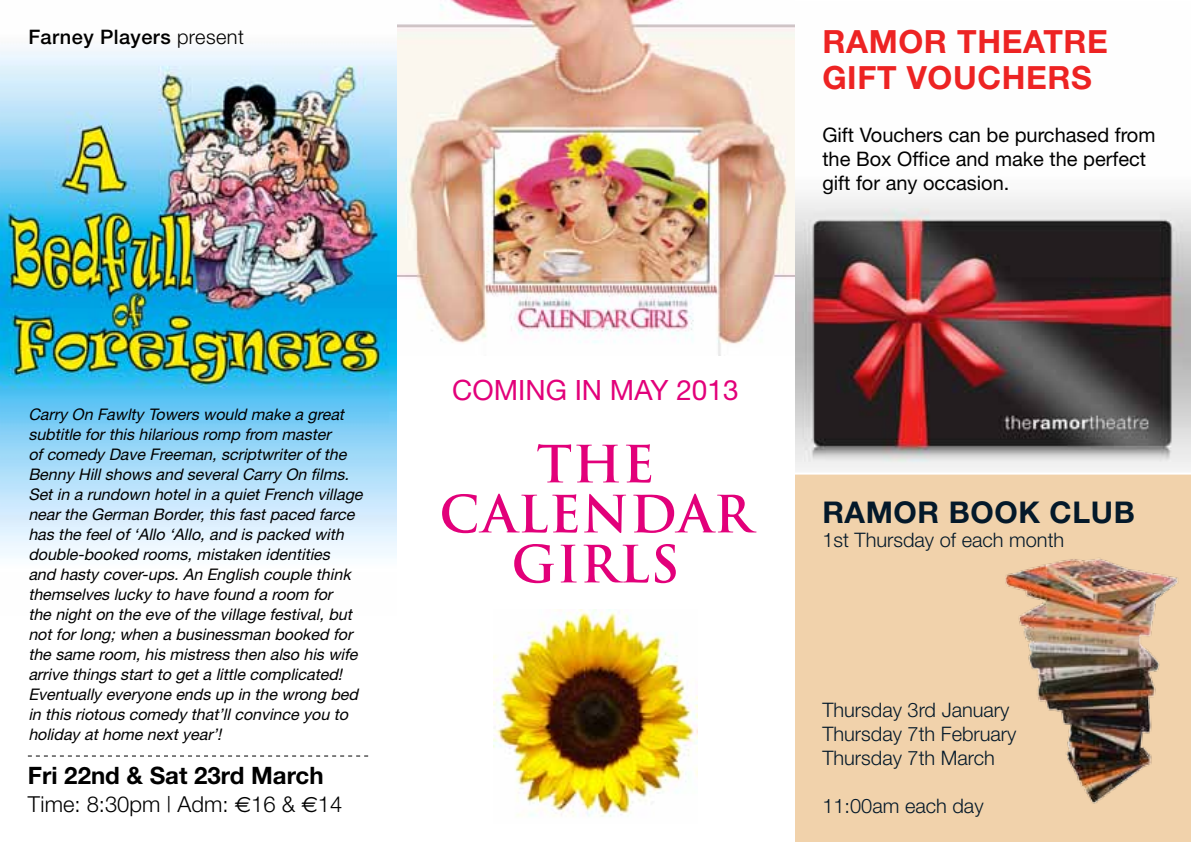
<style>
.page{position:relative;width:1191px;height:842px;background:#fff}
.page>*{position:absolute;margin:0;border:0;box-sizing:border-box;transform-origin:0 0}
.t1{font:700 50px/50px "Trajan Pro";letter-spacing:.02em;color:#e2007a;text-align:center}
.t2{font:700 32px/36px "Helvetica Neue";letter-spacing:.02em;color:#ed2323}
.t3{font:700 30px "Helvetica Neue";letter-spacing:.02em;color:#04192a}
.t4{font:28px "Helvetica Neue";color:#e2007a}
.t5{font:700 24px "Helvetica Neue";color:#000}
.t6{font:300 22px "Helvetica Neue";color:#000}
.t7{font:300 20px/24px "Helvetica Neue";color:#04192a}
.t8{font:20px/24px "Helvetica Neue";color:#010101}
.t9{font:500 20px "Helvetica Neue";letter-spacing:.02em;color:#000}
.t10{font:italic 16px/20px "Helvetica Neue East A";color:#000}
.s1{font-weight:300}
.s2{font-family:"Euro Sans";font-weight:400}
</style>
<div class="page">
<img style="left:794px;top:24px;width:397px;height:447px">
<div style="left:793px;top:473px;width:398px;height:369px;background:#f1d2ab"></div>
<img style="left:1005px;top:558px;width:174px;height:246px">
<hr style="left:793px;top:473px;width:398px;height:2px;background:#fff">
<div style="left:397px;top:0;width:397px;height:842px;background:#fff"></div>
<img style="left:397px;top:0;width:397px;height:356px">
<img style="left:0;top:48px;width:397px;height:510px">
<svg style="left:28px;top:755px;width:340px;height:1px"></svg>
<img style="left:493px;top:610px;width:204px;height:207px">
<p class="t9" style="left:28px;top:25px;width:217px">Farney Players <span class="s1">present</span></p>
<p class="t10" style="left:28px;top:404px;width:335px">Carry On Fawlty Towers would make a great subtitle for this hilarious romp from master<br>of comedy Dave Freeman, scriptwriter of the Benny Hill shows and several Carry On films.<br>Set in a rundown hotel in a quiet French village near the German Border, this fast paced farce has the feel of ‘Allo ‘Allo, and is packed with double-booked rooms, mistaken identities<br>and hasty cover-ups. An English couple think themselves lucky to have found a room for<br>the night on the eve of the village festival, but not for long; when a businessman booked for the same room, his mistress then also his wife arrive things start to get a little complicated!<br>Eventually everyone ends up in the wrong bed in this riotous comedy that’ll convince you to holiday at home next year’!</p>
<h3 class="t5" style="left:28px;top:761px;width:297px">FRI 22ND &amp; SAT 23RD MARCH</h3>
<h3 class="t6" style="left:28px;top:791px;width:316px">Time: 8:30pm | Adm: <span class="s2">m</span>16 &amp; <span class="s2">m</span>14</h3>
<h2 class="t2" style="left:822px;top:23px;width:287px">RAMOR THEATRE<br>GIFT VOUCHERS</h2>
<p class="t8" style="left:822px;top:123px;width:335px">Gift Vouchers can be purchased from the Box Office and make the perfect gift for any occasion.</p>
<h3 class="t4" style="left:452px;top:374px;width:288px">Coming in May 2013</h3>
<h1 class="t1" style="left:439px;top:440px;width:314px">THE<br>CALENDAR<br>GIRLS</h1>
<h3 class="t3" style="left:822px;top:493px;width:314px">RAMOR BOOK CLUB</h3>
<p class="t7" style="left:822px;top:527px;width:243px">1st Thursday of each month</p>
<p class="t7" style="left:822px;top:698px;width:196px">Thursday 3rd January<br>Thursday 7th February<br>Thursday 7th March</p>
<p class="t7" style="left:822px;top:794px;width:163px">11:00am each day</p>
</div>
